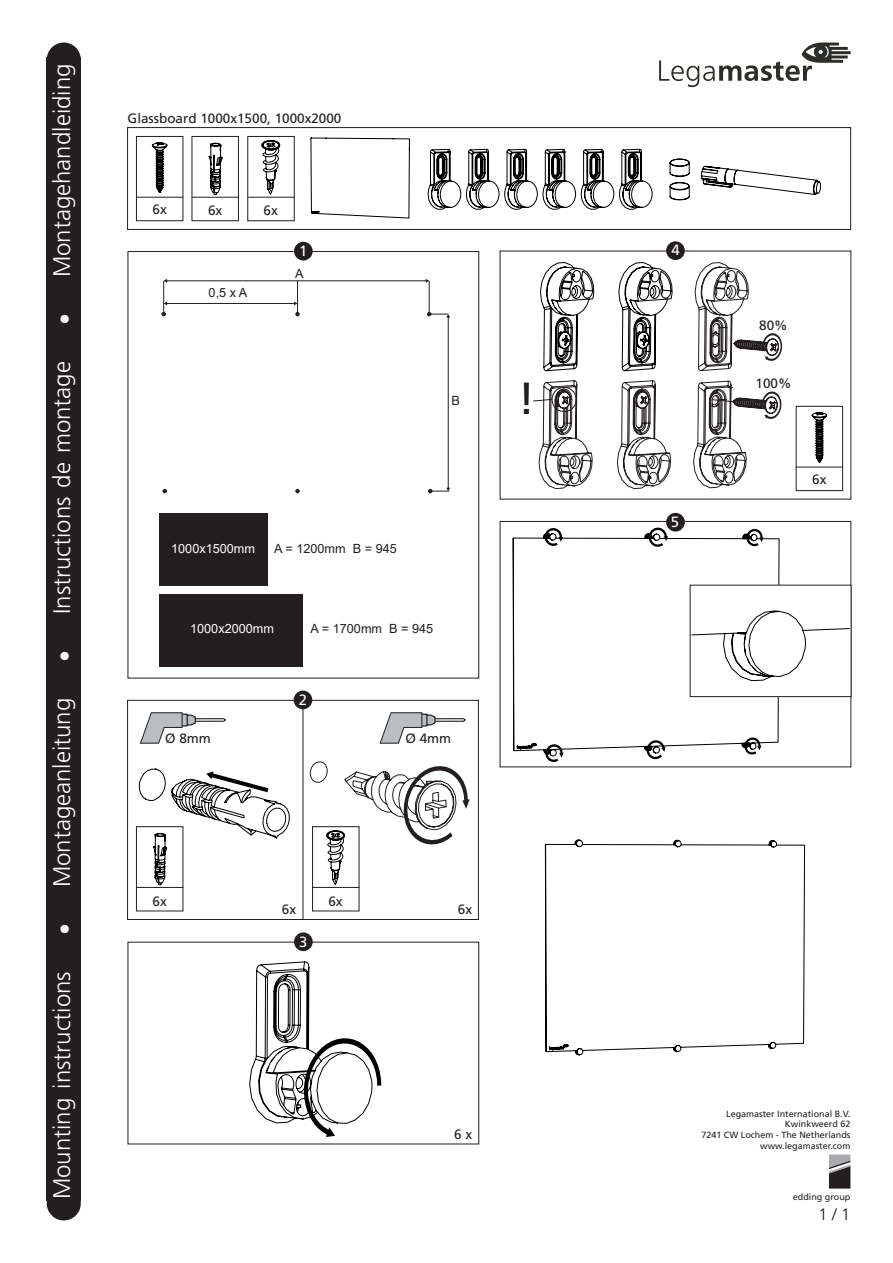
<style>
.page{position:relative;width:893px;height:1263px;background:#fff}
.page>*{position:absolute;margin:0;border:0;box-sizing:border-box;transform-origin:0 0}
.t1{font:45px "Frutiger LT Std";color:#231f20}
.t2{font:300 24px "Frutiger LT Std";color:#fff}
.t3{font:300 16.5px "Frutiger LT Std";color:#231f20}
.t4{font:14.85px "Frutiger LT Std";color:#fff}
.t5{font:13.5px "Frutiger LT Std";color:#231f20}
.t6{font:12.75px "Arial";color:#231f20}
.t7{font:12.75px "Arial";color:#fff}
.t8{font:9px/10.8px "Frutiger LT Std";color:#231f20;text-align:right}
</style>
<div class="page">
<div style="left:47px;top:43px;width:34px;height:34px;background:#231f20;border-radius:50%"></div>
<div style="left:47px;top:1186px;width:34px;height:34px;background:#231f20;border-radius:50%"></div>
<div style="left:47px;top:57px;width:34px;height:1143px;background:#231f20"></div>
<svg style="left:829px;top:1154px;width:21px;height:34px"></svg>
<svg style="left:659px;top:43px;width:191px;height:44px"></svg>
<svg style="left:161px;top:312px;width:5px;height:4px"></svg>
<hr style="left:163px;top:281px;width:1px;height:33px;background:#231f20">
<div style="left:159px;top:513px;width:108px;height:72px;background:#231f20"></div>
<hr style="left:167px;top:281px;width:259px;height:1px;background:#231f20">
<hr style="left:429px;top:281px;width:1px;height:33px;background:#231f20">
<svg style="left:163px;top:489px;width:4px;height:4px"></svg>
<hr style="left:448px;top:317px;width:1px;height:171px;background:#231f20">
<svg style="left:427px;top:312px;width:23px;height:5px"></svg>
<svg style="left:428px;top:488px;width:22px;height:5px"></svg>
<div style="left:159px;top:594px;width:144px;height:72px;background:#231f20"></div>
<svg style="left:295px;top:312px;width:5px;height:4px"></svg>
<svg style="left:295px;top:489px;width:5px;height:4px"></svg>
<hr style="left:167px;top:303px;width:128px;height:1px;background:#231f20">
<hr style="left:297px;top:281px;width:1px;height:33px;background:#231f20">
<div style="left:128px;top:251px;width:351px;height:427px;border:1px solid #231f20"></div>
<div style="left:127px;top:700px;width:352px;height:220px;border:1px solid #231f20"></div>
<svg style="left:250px;top:962px;width:131px;height:175px"></svg>
<svg style="left:545px;top:840px;width:260px;height:215px"></svg>
<svg style="left:561px;top:840px;width:120px;height:209px"></svg>
<svg style="left:513px;top:533px;width:266px;height:222px"></svg>
<svg style="left:744px;top:737px;width:17px;height:17px"></svg>
<svg style="left:746px;top:529px;width:18px;height:17px"></svg>
<svg style="left:520px;top:528px;width:148px;height:234px"></svg>
<div style="left:500px;top:521px;width:351px;height:246px;border:1px solid #231f20"></div>
<div style="left:294px;top:242px;width:19px;height:18px;background:#231f20;border-radius:50%"></div>
<div style="left:294px;top:691px;width:18px;height:18px;background:#231f20;border-radius:50%"></div>
<div style="left:294px;top:932px;width:19px;height:19px;background:#231f20;border-radius:50%"></div>
<div style="left:666px;top:241px;width:19px;height:19px;background:#231f20;border-radius:50%"></div>
<div style="left:666px;top:513px;width:19px;height:18px;background:#231f20;border-radius:50%"></div>
<svg style="left:209px;top:143px;width:13px;height:52px"></svg>
<div style="left:192px;top:136px;width:47px;height:85px;border:1px solid #231f20"></div>
<hr style="left:192px;top:197px;width:47px;height:1px;background:#231f20">
<svg style="left:262px;top:140px;width:18px;height:54px"></svg>
<div style="left:248px;top:136px;width:46px;height:85px;border:1px solid #231f20"></div>
<hr style="left:247px;top:197px;width:48px;height:1px;background:#231f20">
<svg style="left:152px;top:143px;width:15px;height:50px"></svg>
<div style="left:136px;top:136px;width:47px;height:85px;border:1px solid #231f20"></div>
<hr style="left:136px;top:197px;width:47px;height:1px;background:#231f20">
<div style="left:127px;top:127px;width:724px;height:103px;border:1px solid #231f20"></div>
<hr style="left:303px;top:706px;width:1px;height:214px;background:#231f20">
<svg style="left:695px;top:262px;width:87px;height:109px"></svg>
<svg style="left:428px;top:149px;width:71px;height:60px"></svg>
<svg style="left:505px;top:149px;width:32px;height:60px"></svg>
<svg style="left:311px;top:138px;width:98px;height:80px"></svg>
<svg style="left:701px;top:166px;width:120px;height:29px"></svg>
<svg style="left:139px;top:769px;width:150px;height:116px"></svg>
<div style="left:136px;top:826px;width:47px;height:85px;border:1px solid #231f20"></div>
<hr style="left:136px;top:887px;width:47px;height:1px;background:#231f20">
<svg style="left:310px;top:762px;width:160px;height:122px"></svg>
<div style="left:312px;top:826px;width:47px;height:85px;border:1px solid #231f20"></div>
<hr style="left:312px;top:887px;width:47px;height:1px;background:#231f20">
<svg style="left:812px;top:413px;width:15px;height:49px"></svg>
<div style="left:796px;top:406px;width:47px;height:85px;border:1px solid #231f20"></div>
<hr style="left:796px;top:467px;width:47px;height:1px;background:#231f20">
<svg style="left:140px;top:712px;width:86px;height:31px"></svg>
<svg style="left:540px;top:262px;width:54px;height:109px"></svg>
<div style="left:690px;top:585px;width:161px;height:112px;background:#fff"></div>
<svg style="left:692px;top:611px;width:157px;height:70px"></svg>
<div style="left:690px;top:585px;width:161px;height:112px;border:1px solid #231f20"></div>
<svg style="left:380px;top:712px;width:86px;height:31px"></svg>
<svg style="left:670px;top:159px;width:19px;height:17px"></svg>
<svg style="left:670px;top:183px;width:19px;height:17px"></svg>
<svg style="left:543px;top:149px;width:109px;height:60px"></svg>
<svg style="left:533px;top:381px;width:248px;height:108px"></svg>
<svg style="left:619px;top:262px;width:53px;height:109px"></svg>
<h2 class="t2" style="left:48px;top:325px;width:263px;rotate:-90deg">• Montagehandleiding</h2>
<h2 class="t2" style="left:48px;top:662px;width:302px;rotate:-90deg">• Instructions de montage</h2>
<h2 class="t2" style="left:48px;top:935px;width:239px;rotate:-90deg">• Montageanleitung</h2>
<h2 class="t2" style="left:48px;top:1199px;width:229px;rotate:-90deg">Mounting instructions</h2>
<h3 class="t5" style="left:128px;top:110px;width:215px">Glassboard 1000x1500, 1000x2000</h3>
<h3 class="t5" style="left:153px;top:202px;width:16px">6x</h3>
<h3 class="t5" style="left:208px;top:203px;width:16px">6x</h3>
<h3 class="t5" style="left:264px;top:203px;width:16px">6x</h3>
<h3 class="t6" style="left:209px;top:284px;width:40px">0,5 x A</h3>
<h3 class="t4" style="left:299px;top:242px;width:10px">1</h3>
<h3 class="t6" style="left:295px;top:264px;width:10px">A</h3>
<h3 class="t6" style="left:451px;top:392px;width:10px">B</h3>
<h3 class="t7" style="left:171px;top:539px;width:85px">1000x1500mm</h3>
<h3 class="t6" style="left:274px;top:539px;width:124px">A = 1200mm B = 945</h3>
<h3 class="t7" style="left:190px;top:620px;width:85px">1000x2000mm</h3>
<h3 class="t6" style="left:311px;top:620px;width:124px">A = 1700mm B = 945</h3>
<h3 class="t4" style="left:299px;top:691px;width:10px">2</h3>
<h3 class="t5" style="left:165px;top:730px;width:47px">Ø 8mm</h3>
<h3 class="t5" style="left:405px;top:730px;width:47px">Ø 4mm</h3>
<h1 class="t1" style="left:518px;top:372px;width:19px">!</h1>
<h3 class="t5" style="left:153px;top:893px;width:16px">6x</h3>
<h3 class="t5" style="left:328px;top:893px;width:16px">6x</h3>
<h3 class="t5" style="left:282px;top:901px;width:16px">6x</h3>
<h3 class="t5" style="left:458px;top:901px;width:16px">6x</h3>
<h3 class="t4" style="left:299px;top:933px;width:10px">3</h3>
<h3 class="t5" style="left:454px;top:1126px;width:20px">6 x</h3>
<h3 class="t4" style="left:671px;top:242px;width:10px">4</h3>
<h3 class="t4" style="left:671px;top:513px;width:10px">5</h3>
<h3 class="t5" style="left:759px;top:317px;width:30px">80%</h3>
<h3 class="t5" style="left:756px;top:376px;width:38px">100%</h3>
<h3 class="t5" style="left:812px;top:472px;width:16px">6x</h3>
<p class="t8" style="left:701px;top:1108px;width:151px">Legamaster International B.V.<br>Kwinkweerd 62<br>7241 CW Lochem - The Netherlands www.legamaster.com</p>
<p class="t8" style="left:793px;top:1191px;width:59px">edding group</p>
<h3 class="t3" style="left:818px;top:1205px;width:34px">1 / 1</h3>
</div>
